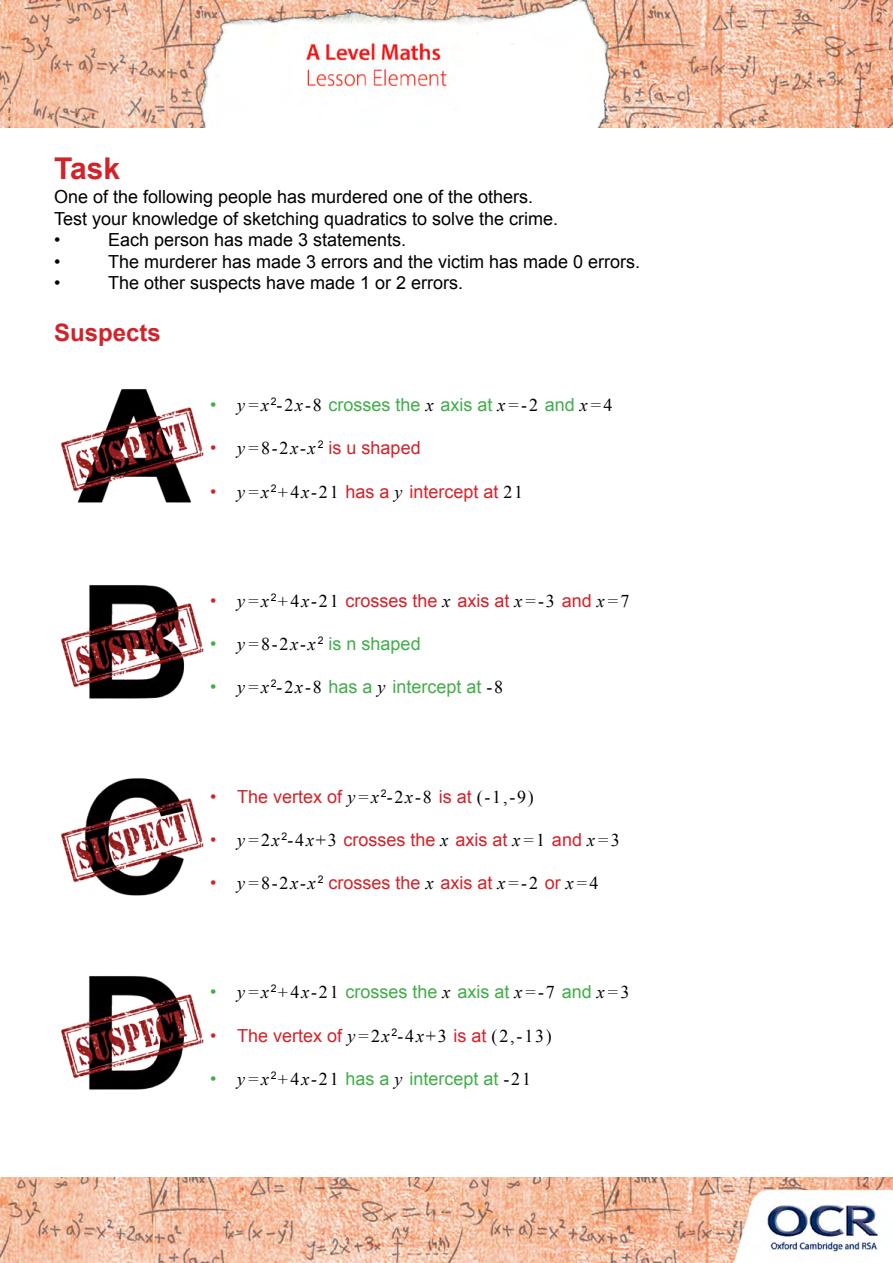
<style>
.page{position:relative;width:893px;height:1263px;background:#fff}
.page>*{position:absolute;margin:0;border:0;box-sizing:border-box;transform-origin:0 0}
.Header_1{font:700 30px "Arial";color:#d2232a}
.Header_3{font:700 24px "Arial";color:#d2232a}
.Basic_in_Red{font:18px "Arial";color:#d2232a}
.t1{font:18px "Arial";color:#000}
.Basic_in_Green{font:18px "Arial";color:#41ad49}
.s1{font-family:"Times New Roman";font-style:italic;color:#000}
.s2{font-family:"Times New Roman";color:#000}
</style>
<div class="page">
<img style="left:0;top:0;width:893px;height:128px">
<img style="left:0;top:1178px;width:893px;height:85px">
<img style="left:61px;top:389px;width:143px;height:114px">
<img style="left:61px;top:585px;width:143px;height:114px">
<img style="left:61px;top:778px;width:143px;height:118px">
<img style="left:61px;top:976px;width:143px;height:114px">
<p class="Header_1" style="left:54px;top:149px;width:68px">Task</p>
<p class="t1" style="left:54px;top:185px;width:481px">One of the following people has murdered one of the others.</p>
<p class="t1" style="left:54px;top:207px;width:506px">Test your knowledge of sketching quadratics to solve the crime.</p>
<p class="t1" style="left:54px;top:228px;width:8px">•</p>
<p class="t1" style="left:108px;top:228px;width:300px">Each person has made 3 statements.</p>
<p class="t1" style="left:54px;top:250px;width:8px">•</p>
<p class="t1" style="left:108px;top:250px;width:534px">The murderer has made 3 errors and the victim has made 0 errors.</p>
<p class="t1" style="left:54px;top:271px;width:8px">•</p>
<p class="t1" style="left:108px;top:271px;width:357px">The other suspects have made 1 or 2 errors.</p>
<p class="Header_3" style="left:54px;top:316px;width:108px">Suspects</p>
<p class="Basic_in_Green" style="left:210px;top:393px;width:404px">• <span class="s1">y=x</span> <sup>2</sup><span class="s2">-2</span><span class="s1">x-</span><span class="s2">8</span> crosses the <span class="s1">x</span> axis at <span class="s1">x=</span><span class="s2">-2</span> and <span class="s1">x=</span><span class="s2">4</span></p>
<p class="Basic_in_Red" style="left:210px;top:436px;width:212px">• <span class="s1">y=</span><span class="s2">8-2</span><span class="s1">x-x</span><sup>2</sup> is u shaped</p>
<p class="Basic_in_Red" style="left:210px;top:480px;width:314px">• <span class="s1">y=x</span> <sup>2</sup><span class="s1">+</span><span class="s2">4</span><span class="s1">x-</span><span class="s2">21</span> has a <span class="s1">y</span> intercept at <span class="s2">21</span></p>
<p class="Basic_in_Red" style="left:210px;top:589px;width:421px">• <span class="s1">y=x</span> <sup>2</sup><span class="s1">+</span><span class="s2">4</span><span class="s1">x-</span><span class="s2">21</span> crosses the <span class="s1">x</span> axis at <span class="s1">x=</span><span class="s2">-3</span> and <span class="s1">x=</span><span class="s2">7</span></p>
<p class="Basic_in_Green" style="left:210px;top:632px;width:212px">• <span class="s1">y=</span><span class="s2">8-2</span><span class="s1">x-x</span><sup>2</sup> is n shaped</p>
<p class="Basic_in_Green" style="left:210px;top:675px;width:295px">• <span class="s1">y=x</span> <sup>2</sup><span class="s1">-</span><span class="s2">2</span><span class="s1">x-</span><span class="s2">8</span> has a <span class="s1">y</span> intercept at <span class="s2">-8</span></p>
<p class="Basic_in_Red" style="left:210px;top:785px;width:325px">• The vertex of <span class="s1">y=x</span><sup>2</sup><span class="s1">-</span><span class="s2">2</span><span class="s1">x-</span><span class="s2">8</span> is at <span class="s2">(-1,-9)</span></p>
<p class="Basic_in_Red" style="left:210px;top:828px;width:411px">• <span class="s1">y=</span><span class="s2">2</span><span class="s1">x</span> <sup>2</sup><span class="s1">-</span><span class="s2">4</span><span class="s1">x</span><span class="s2">+3</span> crosses the <span class="s1">x</span> axis at <span class="s1">x=</span><span class="s2">1</span> and <span class="s1">x=</span><span class="s2">3</span></p>
<p class="Basic_in_Red" style="left:210px;top:871px;width:390px">• <span class="s1">y=</span><span class="s2">8-2</span><span class="s1">x-x</span> <sup>2</sup> crosses the <span class="s1">x</span> axis at <span class="s1">x=-</span><span class="s2">2</span> or <span class="s1">x=</span><span class="s2">4</span></p>
<p class="Basic_in_Green" style="left:210px;top:980px;width:421px">• <span class="s1">y=x</span> <sup>2</sup><span class="s1">+</span><span class="s2">4</span><span class="s1">x-</span><span class="s2">21</span> crosses the <span class="s1">x</span> axis at <span class="s1">x=-</span><span class="s2">7</span> and <span class="s1">x=</span><span class="s2">3</span></p>
<p class="Basic_in_Red" style="left:210px;top:1023px;width:343px">• The vertex of <span class="s1">y=</span><span class="s2">2</span><span class="s1">x</span><sup>2</sup><span class="s1">-</span><span class="s2">4</span><span class="s1">x</span><span class="s2">+3</span> is at <span class="s2">(2,-13)</span></p>
<p class="Basic_in_Green" style="left:210px;top:1067px;width:322px">• <span class="s1">y=x</span> <sup>2</sup><span class="s1">+</span><span class="s2">4</span><span class="s1">x-</span><span class="s2">21</span> has a <span class="s1">y</span> intercept at <span class="s2">-21</span></p>
</div>
